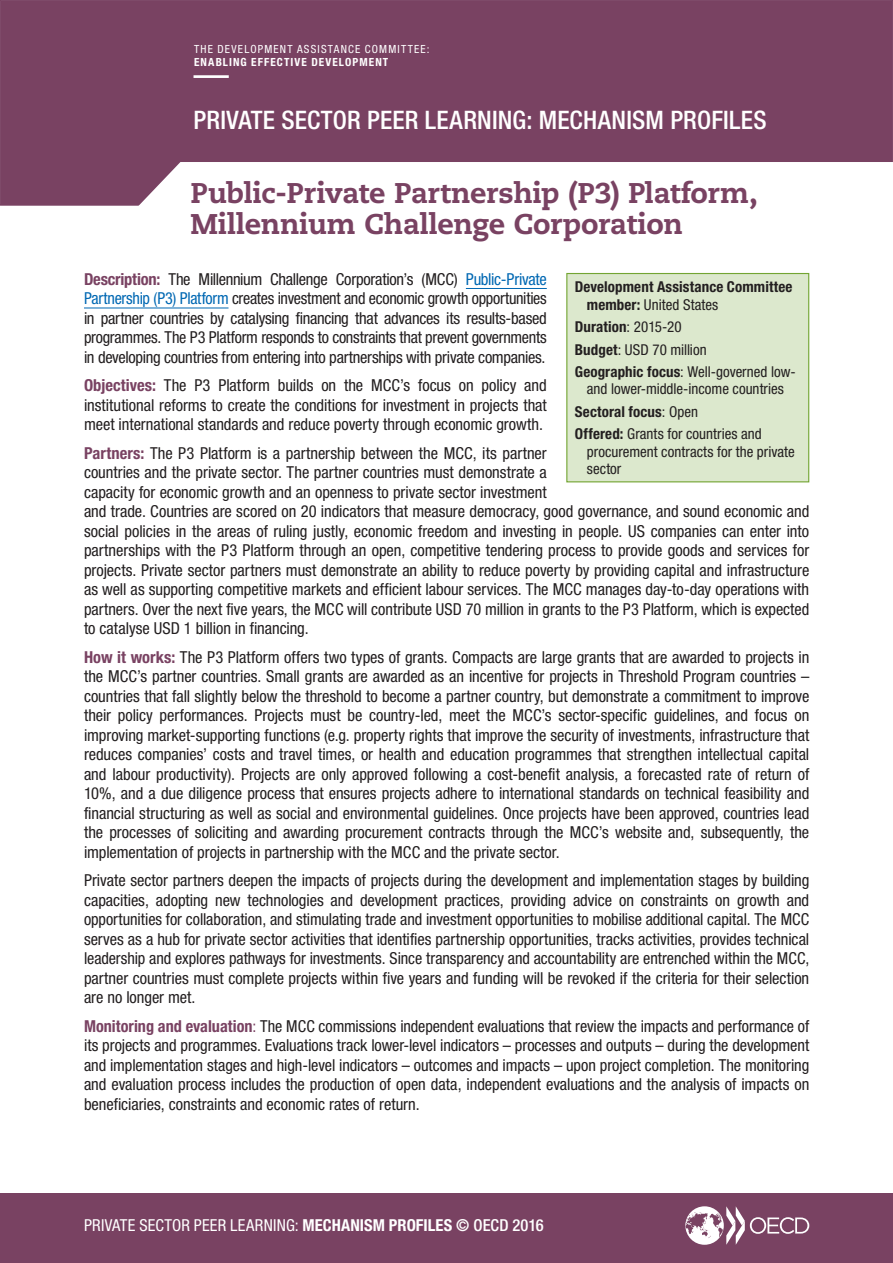
<style>
.page{position:relative;width:893px;height:1263px;background:#fff}
.page>*{position:absolute;margin:0;border:0;box-sizing:border-box;transform-origin:0 0}
.Heading_1_MAIN{font:800 28.5px/31.5px "Caecilia LT Pro 85";letter-spacing:-.01em;color:#794262}
.t1{font:500 condensed 25.5px "Helvetica Neue LT Std";letter-spacing:.005em;color:#fff}
.Body_Text_ColourToCo{font:condensed 16.5px/19.5px "Helvetica Neue LT Std";color:#231f20;text-align:justify}
.Body_Text{font:condensed 16.5px/19.5px "Helvetica Neue LT Std";letter-spacing:-.005em;color:#231f20;text-align:justify}
.t2{font:condensed 16.5px "Helvetica Neue LT Std";letter-spacing:.01em;color:#fff}
.BOX_Body_Text{font:condensed 15px/17.2px "Helvetica Neue LT Std";color:#231f20;text-align:center}
.BOX_Body_Text-2{font:700 condensed 15px/17.2px "Helvetica Neue LT Std";letter-spacing:.005em;color:#231f20}
.t3{font:condensed 11.25px "Helvetica Neue LT Std";letter-spacing:.105em;color:#fff}
.t4{font:700 condensed 11.25px "Helvetica Neue LT Std";letter-spacing:.095em;color:#fff}
.s1{font-weight:400}
.s2{font-weight:700}
.s3{font-weight:700;color:#794262}
.s4{color:#0168b3}
.s5{color:#794262}
.s6{font-weight:500}
</style>
<div class="page">
<div style="left:1px;top:1193px;width:892px;height:70px;background:#794262"></div>
<div style="left:0;top:0;width:893px;height:206px;background:#794262"></div>
<div style="left:136px;top:162px;width:757px;height:44px;background:#fff"></div>
<hr style="left:194px;top:75px;width:35px;height:3px;background:#fff">
<svg style="left:685px;top:1206px;width:124px;height:39px"></svg>
<hr style="left:466px;top:288px;width:81px;height:1px;background:#0168b3">
<hr style="left:84px;top:308px;width:145px;height:1px;background:#0168b3">
<div style="left:567px;top:273px;width:242px;height:209px;background:#dce8cd"></div>
<div style="left:566px;top:273px;width:243px;height:209px;border:1px solid #73a532"></div>
<p class="t3" style="left:194px;top:43px;width:237px">THE DEVELOPMENT ASSISTANCE COMMITTEE:</p>
<p class="t4" style="left:194px;top:55px;width:196px">ENABLING EFFECTIVE DEVELOPMENT</p>
<h2 class="t1" style="left:194px;top:105px;width:575px">PRIVATE SECTOR PEER LEARNING: MECHANISM PROFILES</h2>
<p class="Heading_1_MAIN" style="left:190px;top:176px;width:569px">Public-Private Partnership (P3) Platform,<br>Millennium Challenge Corporation</p>
<p class="BOX_Body_Text-2" style="left:587px;top:278px;width:207px;text-indent:-12px">Development Assistance Committee member: <span class="s1">United States</span></p>
<p class="BOX_Body_Text-2" style="left:575px;top:318px;width:108px">Duration<span class="s1">: 2015-20</span></p>
<p class="BOX_Body_Text" style="left:575px;top:340px;width:133px"><span class="s2">Budget</span>: USD 70 million</p>
<p class="BOX_Body_Text" style="left:575px;top:363px;width:222px"><span class="s2">Geographic focus</span>: Well-governed low&shy;and lower-middle-income countries</p>
<p class="BOX_Body_Text-2" style="left:575px;top:403px;width:125px">Sectoral focus<span class="s1">: Open</span></p>
<p class="BOX_Body_Text" style="left:587px;top:425px;width:209px;text-align:left;text-indent:-12px"><span class="s2">Offered:</span> Grants for countries and procurement contracts for the private sector</p>
<p class="Body_Text_ColourToCo" style="left:84px;top:269px;width:464px"><span class="s3">Description:</span> The Millennium Challenge Corporation’s (MCC) <span class="s4">Public-Private Partnership (P3) Platform</span> creates investment and economic growth opportunities in partner countries by catalysing financing that advances its results-based programmes. The P3 Platform responds to constraints that prevent governments in developing countries from entering into partnerships with private companies.</p>
<p class="Body_Text_ColourToCo" style="left:84px;top:376px;width:464px"><span class="s3">Objectives:</span> The P3 Platform builds on the MCC’s focus on policy and institutional reforms to create the conditions for investment in projects that meet international standards and reduce poverty through economic growth.</p>
<p class="Body_Text_ColourToCo" style="left:84px;top:443px;width:727px;text-align:left"><span class="s3">Partners:</span> The P3 Platform is a partnership between the MCC, its partner<br>countries and the private sector. The partner countries must demonstrate a<br>capacity for economic growth and an openness to private sector investment<br>and trade. Countries are scored on 20 indicators that measure democracy, good governance, and sound economic and social policies in the areas of ruling justly, economic freedom and investing in people. US companies can enter into partnerships with the P3 Platform through an open, competitive tendering process to provide goods and services for projects. Private sector partners must demonstrate an ability to reduce poverty by providing capital and infrastructure as well as supporting competitive markets and efficient labour services. The MCC manages day-to-day operations with partners. Over the next five years, the MCC will contribute USD 70 million in grants to the P3 Platform, which is expected to catalyse USD 1 billion in financing.</p>
<p class="Body_Text_ColourToCo" style="left:84px;top:647px;width:727px"><span class="s3">How it works:</span> The P3 Platform offers two types of grants. Compacts are large grants that are awarded to projects in the MCC’s partner countries. Small grants are awarded as an incentive for projects in Threshold Program countries – countries that fall slightly below the threshold to become a partner country, but demonstrate a commitment to improve their policy performances. Projects must be country-led, meet the MCC’s sector-specific guidelines, and focus on improving market-supporting functions (e.g. property rights that improve the security of investments, infrastructure that reduces companies’ costs and travel times, or health and education programmes that strengthen intellectual capital and labour productivity). Projects are only approved following a cost-benefit analysis, a forecasted rate of return of 10%, and a due diligence process that ensures projects adhere to international standards on technical feasibility and financial structuring as well as social and environmental guidelines. Once projects have been approved, countries lead the processes of soliciting and awarding procurement contracts through the MCC’s website and, subsequently, the implementation of projects in partnership with the MCC and the private sector.</p>
<p class="Body_Text" style="left:84px;top:871px;width:727px">Private sector partners deepen the impacts of projects during the development and implementation stages by building capacities, adopting new technologies and development practices, providing advice on constraints on growth and opportunities for collaboration, and stimulating trade and investment opportunities to mobilise additional capital. The MCC serves as a hub for private sector activities that identifies partnership opportunities, tracks activities, provides technical leadership and explores pathways for investments. Since transparency and accountability are entrenched within the MCC, partner countries must complete projects within five years and funding will be revoked if the criteria for their selection are no longer met.</p>
<p class="Body_Text_ColourToCo" style="left:84px;top:1016px;width:727px"><span class="s3">Monitoring and evaluation</span><span class="s5">:</span> The MCC commissions independent evaluations that review the impacts and performance of its projects and programmes. Evaluations track lower-level indicators – processes and outputs – during the development and implementation stages and high-level indicators – outcomes and impacts – upon project completion. The monitoring and evaluation process includes the production of open data, independent evaluations and the analysis of impacts on beneficiaries, constraints and economic rates of return.</p>
<p class="t2" style="left:84px;top:1216px;width:461px">PRIVATE SECTOR PEER LEARNING: <span class="s2">MECHANISM PROFILES</span> <span class="s6">© OECD 2016</span></p>
</div>
